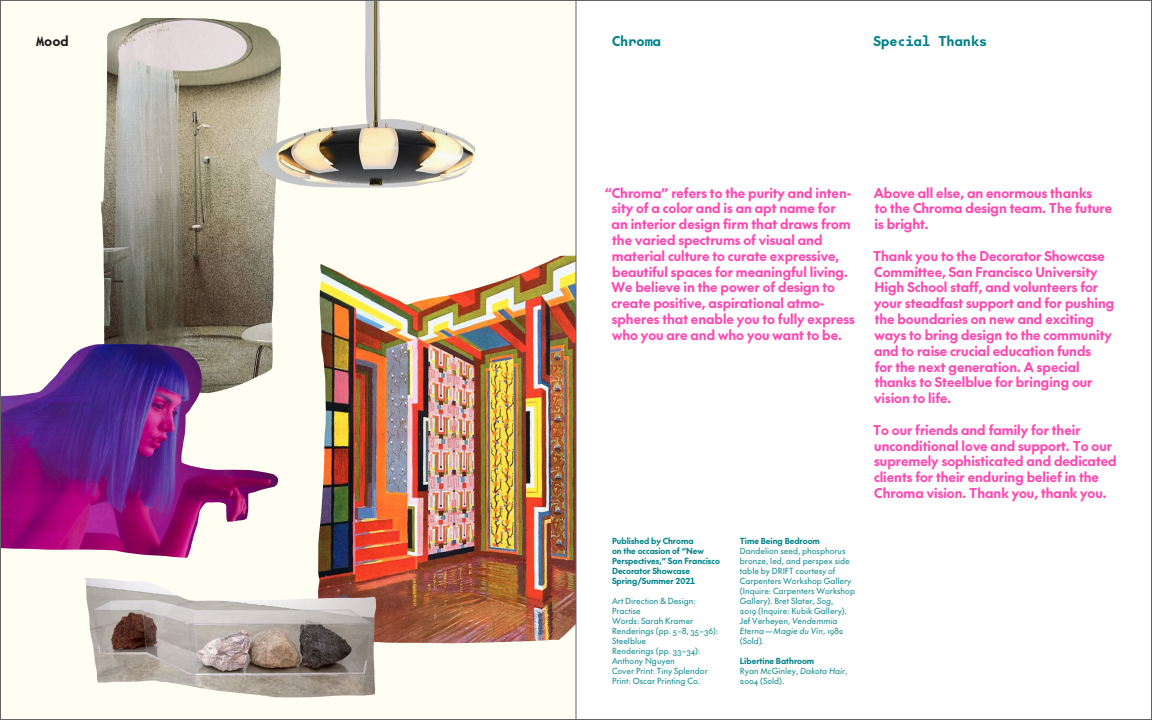
<style>
.page{position:relative;width:1152px;height:720px;background:#fff}
.page>*{position:absolute;margin:0;border:0;box-sizing:border-box;transform-origin:0 0}
.t1{font:700 13.2px/15.8px "The Future";color:#ff48b0}
.t2{font:700 13.2px "The Future Mono";color:#00838a}
.t3{font:700 13.2px "The Future Mono";color:#231f20}
.t4{font:8.2px/10px "The Future";color:#00838a}
.t5{font:700 8.2px/10px "The Future";color:#00838a}
.s1{font-style:italic}
.s2{font-weight:700}
</style>
<div class="page">
<div style="left:0;top:0;width:576px;height:720px;background:#fffef3"></div>
<img style="left:101px;top:18px;width:175px;height:326px">
<img style="left:258px;top:2px;width:218px;height:186px">
<img style="left:318px;top:256px;width:258px;height:388px">
<img style="left:2px;top:344px;width:277px;height:214px">
<img style="left:84px;top:578px;width:292px;height:120px">
<hr style="left:576px;top:0;width:1px;height:720px;background:#636466">
<p class="t3" style="left:36px;top:31px;width:34px">Mood</p>
<p class="t2" style="left:612px;top:31px;width:51px">Chroma</p>
<p class="t2" style="left:873px;top:31px;width:116px">Special Thanks</p>
<p class="t1" style="left:611px;top:184px;width:245px;text-indent:-7px">“Chroma” refers to the purity and inten&shy;sity of a color and is an apt name for<br>an interior design firm that draws from the varied spectrums of visual and material culture to curate expressive, beautiful spaces for meaningful living.<br>We believe in the power of design to create positive, aspirational atmo&shy;spheres that enable you to fully express who you are and who you want to be.</p>
<p class="t1" style="left:874px;top:184px;width:240px">Above all else, an enormous thanks<br>to the Chroma design team. The future is bright.</p>
<p class="t1" style="left:873px;top:248px;width:243px">Thank you to the Decorator Showcase Committee, San Francisco University High School staff, and volunteers for your steadfast support and for pushing the boundaries on new and exciting ways to bring design to the community and to raise crucial education funds<br>for the next generation. A special thanks to Steelblue for bringing our vision to life.</p>
<p class="t1" style="left:873px;top:421px;width:245px">To our friends and family for their unconditional love and support. To our supremely sophisticated and dedicated clients for their enduring belief in the Chroma vision. Thank you, thank you.</p>
<p class="t5" style="left:612px;top:536px;width:109px">Published by Chroma<br>on the occasion of “New<br>Perspectives,” San Francisco<br>Decorator Showcase<br>Spring/Summer 2021</p>
<p class="t4" style="left:612px;top:596px;width:108px">Art Direction &amp; Design:<br>Practise<br>Words: Sarah Kramer<br>Renderings (pp. 5–8, 35–36):<br>Steelblue<br>Renderings (pp. 33–34):<br>Anthony Nguyen<br>Cover Print: Tiny Splendor<br>Print: Oscar Printing Co.</p>
<p class="t5" style="left:740px;top:536px;width:82px">Time Being Bedroom</p>
<p class="t4" style="left:740px;top:546px;width:117px">Dandelion seed, phosphorus bronze, led, and perspex side table by DRIFT courtesy of<br>Carpenters Workshop Gallery (Inquire: Carpenters Workshop<br>Gallery). Bret Slater, <span class="s1">Sog</span>,<br>2019 (Inquire: Kubik Gallery).<br>Jef Verheyen, <span class="s1">Vendemmia<br>Eterna — Magie du Vin</span>, 1982 (Sold).</p>
<p class="t4" style="left:740px;top:656px;width:109px"><span class="s2">Libertine Bathroom<br></span>Ryan McGinley, <span class="s1">Dakota Hair</span>,<br>2004 (Sold).</p>
</div>
